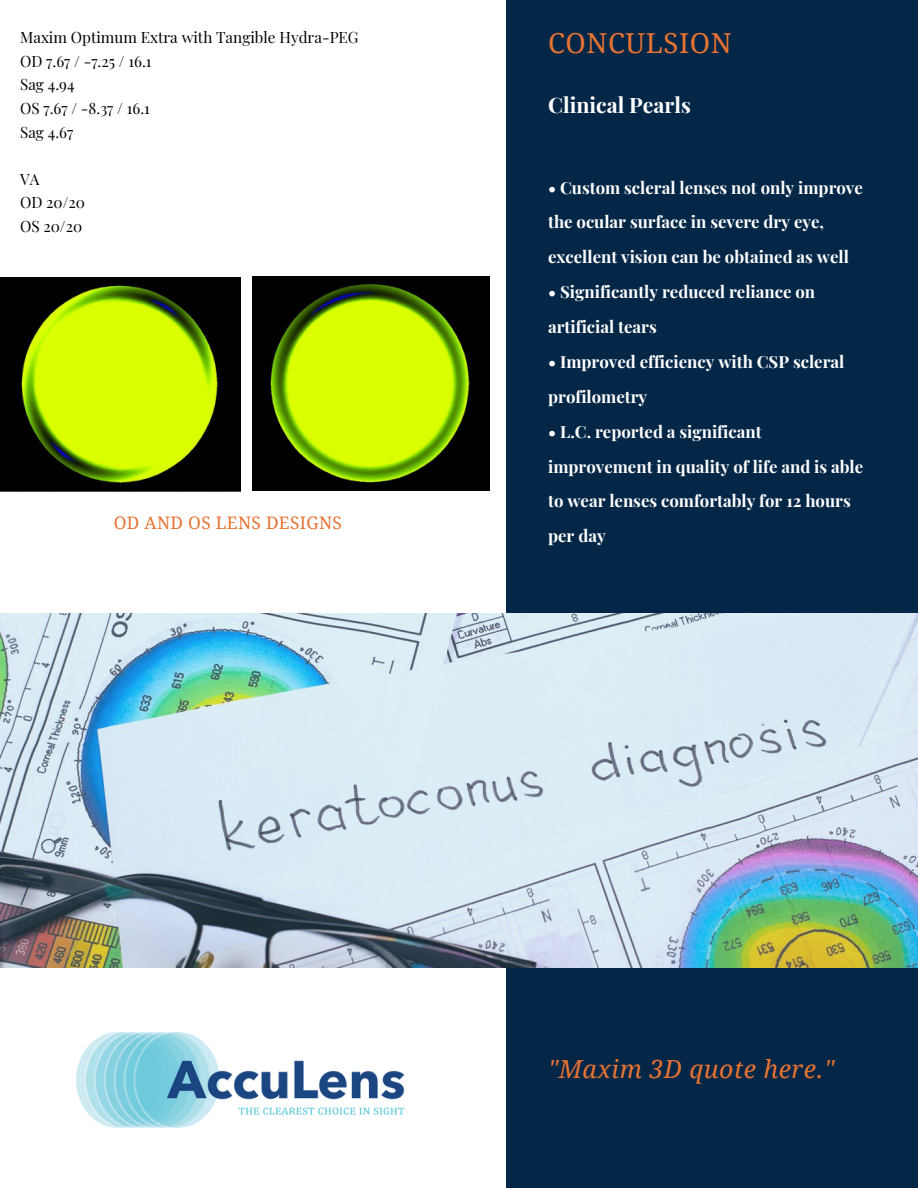
<style>
.page{position:relative;width:918px;height:1188px;background:#fff}
.page>*{position:absolute;margin:0;border:0;box-sizing:border-box;transform-origin:0 0}
.t1{font:27.45px "Droid Serif";letter-spacing:.02em;color:#e77332}
.t2{font:italic 24.9px "Droid Serif";letter-spacing:.02em;color:#e77332}
.t3{font:700 21.3px "Playfair Display";color:#fff}
.t4{font:17.25px "Droid Serif";letter-spacing:.02em;color:#e77332}
.t5{font:700 16.8px/34.8px "Playfair Display";color:#fff}
.t6{font:15.3px "Playfair Display";color:#000}
</style>
<div class="page">
<div style="left:507px;top:0;width:411px;height:1188px;background:#052747"></div>
<img style="left:0;top:614px;width:918px;height:353px">
<img style="left:253px;top:277px;width:237px;height:213px">
<img style="left:0;top:277px;width:241px;height:214px">
<img style="left:76px;top:1031px;width:329px;height:97px">
<p class="t6" style="left:20px;top:26px;width:340px">Maxim Optimum Extra with Tangible Hydra-PEG</p>
<p class="t6" style="left:20px;top:50px;width:133px">OD 7.67 / -7.25 / 16.1</p>
<p class="t6" style="left:20px;top:74px;width:56px">Sag 4.94</p>
<p class="t6" style="left:20px;top:97px;width:131px">OS 7.67 / -8.37 / 16.1</p>
<p class="t6" style="left:20px;top:121px;width:55px">Sag 4.67</p>
<p class="t6" style="left:20px;top:168px;width:21px">VA</p>
<p class="t6" style="left:20px;top:192px;width:66px">OD 20/20</p>
<p class="t6" style="left:20px;top:215px;width:64px">OS 20/20</p>
<p class="t4" style="left:114px;top:513px;width:230px">OD AND OS LENS DESIGNS</p>
<p class="t1" style="left:548px;top:27px;width:185px">CONCULSION</p>
<p class="t3" style="left:548px;top:90px;width:144px">Clinical Pearls</p>
<p class="t5" style="left:548px;top:169px;width:316px">• Custom scleral lenses not only improve the ocular surface in severe dry eye, excellent vision can be obtained as well</p>
<p class="t5" style="left:548px;top:274px;width:269px">• Significantly reduced reliance on artificial tears</p>
<p class="t5" style="left:548px;top:344px;width:298px">• Improved efficiency with CSP scleral profilometry</p>
<p class="t5" style="left:548px;top:413px;width:317px">• L.C. reported a significant improvement in quality of life and is able to wear lenses comfortably for 12 hours per day</p>
<p class="t2" style="left:548px;top:1055px;width:288px">"Maxim 3D quote here."</p>
</div>
